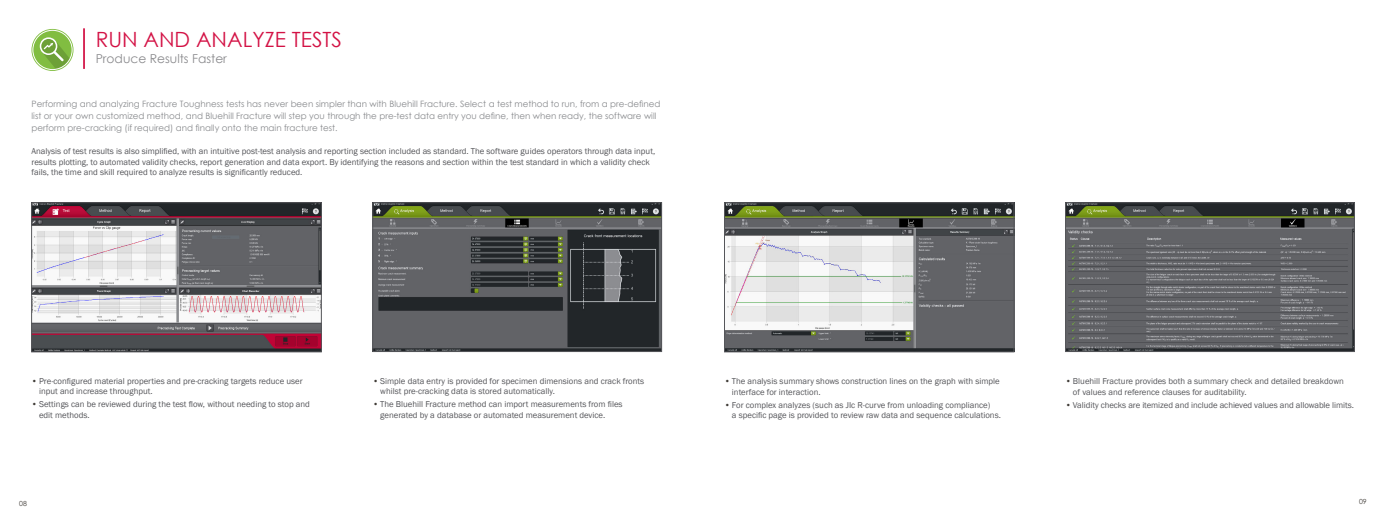
<style>
.page{position:relative;width:1386px;height:520px;background:#fff}
.page>*{position:absolute;margin:0;border:0;box-sizing:border-box;transform-origin:0 0}
.t1{font:21px "Century Gothic";color:#d31245}
.t2{font:12.25px "Century Gothic";color:#8a8a8d}
.t3{font:8.75px/10.5px "Franklin Gothic";color:#55565a}
.t4{font:8.75px/12.2px "Century Gothic";color:#888a8d}
.t5{font:7px "Century Gothic";color:#3e3a35}
.s1{color:#3e3a35}
</style>
<div class="page">
<img style="left:33px;top:204px;width:287px;height:146px">
<div style="left:31px;top:202px;width:291px;height:150px;border:1px solid #55565a"></div>
<img style="left:375px;top:204px;width:285px;height:146px">
<div style="left:373px;top:202px;width:289px;height:150px;border:1px solid #55565a"></div>
<img style="left:726px;top:204px;width:286px;height:146px">
<div style="left:724px;top:202px;width:290px;height:150px;border:1px solid #55565a"></div>
<img style="left:1067px;top:204px;width:286px;height:146px">
<div style="left:1065px;top:202px;width:290px;height:150px;border:1px solid #55565a"></div>
<hr style="left:83px;top:28px;width:2px;height:41px;background:#d31245">
<svg style="left:32px;top:29px;width:42px;height:42px"></svg>
<svg style="left:32px;top:30px;width:41px;height:40px"></svg>
<h1 class="t1" style="left:96px;top:24px;width:248px">RUN AND ANALYZE TESTS</h1>
<h2 class="t2" style="left:96px;top:50px;width:133px">Produce Results Faster</h2>
<p class="t4" style="left:32px;top:97px;width:630px">Performing and analyzing Fracture Toughness tests has never been simpler than with Bluehill Fracture. Select a test method to run, from a pre-defined list or your own customized method, and Bluehill Fracture will step you through the pre-test data entry you define, then when ready, the software will perform pre-cracking (if required) and finally onto the main fracture test.</p>
<p class="t3" style="left:32px;top:146px;width:625px">Analysis of test results is also simplified, with an intuitive post-test analysis and reporting section included as standard. The software guides operators through data input, results plotting, to automated validity checks, report generation and data export. By identifying the reasons and section within the test standard in which a validity check fails, the time and skill required to analyze results is significantly reduced.</p>
<p class="t3" style="left:39px;top:376px;width:265px;text-indent:-7px"><span class="s1">•</span> Pre-configured material properties and pre-cracking targets reduce user input and increase throughput.</p>
<p class="t3" style="left:39px;top:399px;width:272px;text-indent:-7px"><span class="s1">•</span> Settings can be reviewed during the test flow, without needing to stop and edit methods.</p>
<p class="t3" style="left:380px;top:376px;width:266px;text-indent:-7px"><span class="s1">•</span> Simple data entry is provided for specimen dimensions and crack fronts whilst pre-cracking data is stored automatically.</p>
<p class="t3" style="left:380px;top:399px;width:244px;text-indent:-7px"><span class="s1">•</span> The Bluehill Fracture method can import measurements from files generated by a database or automated measurement device.</p>
<p class="t3" style="left:732px;top:376px;width:269px;text-indent:-7px"><span class="s1">•</span> The analysis summary shows construction lines on the graph with simple interface for interaction.</p>
<p class="t3" style="left:732px;top:399px;width:271px;text-indent:-7px"><span class="s1">•</span> For complex analyzes (such as JIc R-curve from unloading compliance)<br>a specific page is provided to review raw data and sequence calculations.</p>
<p class="t3" style="left:1073px;top:376px;width:272px;text-indent:-7px"><span class="s1">•</span> Bluehill Fracture provides both a summary check and detailed breakdown of values and reference clauses for auditability.</p>
<p class="t3" style="left:1066px;top:399px;width:290px"><span class="s1">•</span> Validity checks are itemized and include achieved values and allowable limits.</p>
<p class="t5" style="left:19px;top:499px;width:10px">08</p>
<p class="t5" style="left:1359px;top:496px;width:9px">09</p>
</div>
